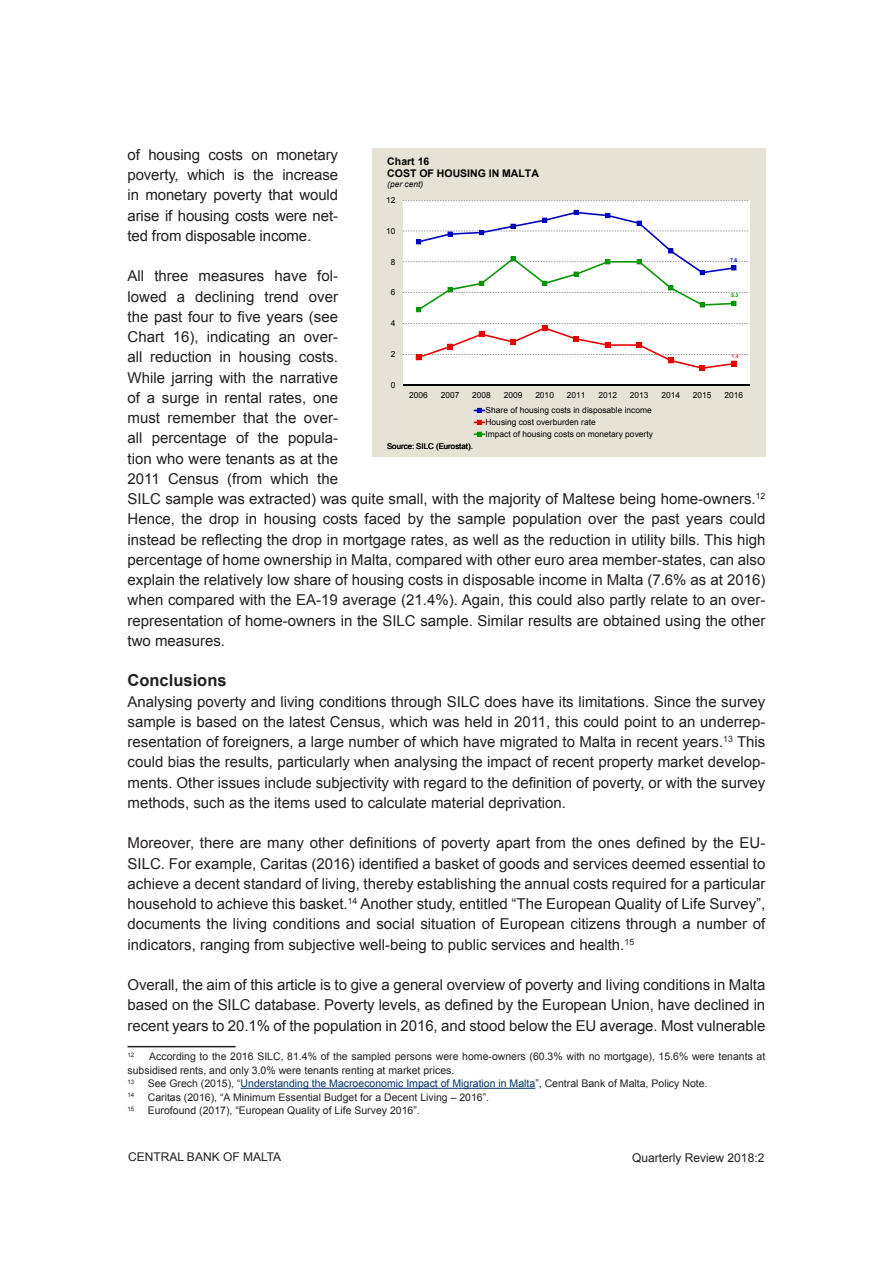
<style>
.page{position:relative;width:893px;height:1263px;background:#fff}
.page>*{position:absolute;margin:0;border:0;box-sizing:border-box;transform-origin:0 0}
.QR_Subhead_Level_1{font:700 16.5px "Arial";color:#231f20}
.QR_Normal_Text{font:15px/20.2px "Arial";color:#231f20;text-align:justify}
.t1{font:12px "Arial";color:#231f20}
.QR_Footnote{font:10.5px/13.5px "Arial";color:#231f20}
.QR_Footnote-2{font:10.5px "Arial";color:#036}
.t2{font:700 10.5px/12.1px "Arial";color:#000}
.t3{font:8.4px/11.9px "Arial";color:#000}
.t4{font:italic 8.4px "Arial";color:#000}
.t5{font:7.8px "Arial";letter-spacing:.005em;color:#000}
.QR_Footnote-3{font:6.15px "Arial";color:#231f20}
.t6{font:700 5.25px "Arial";color:#0000be}
.t7{font:700 5.25px "Arial";color:#c0504d}
.t8{font:700 5.25px "Arial";color:#009600}
.s1{color:#231f20}
</style>
<div class="page">
<hr style="left:128px;top:1046px;width:108px;height:1px;background:#231f20">
<hr style="left:241px;top:1088px;width:294px;height:1px;background:#036">
<div style="left:372px;top:149px;width:393px;height:308px;background:#e6e2d6"></div>
<div style="left:403px;top:200px;width:347px;height:185px;background:#fff"></div>
<svg style="left:403px;top:200px;width:347px;height:124px"></svg>
<hr style="left:403px;top:385px;width:347px;height:1px;background:#000">
<svg style="left:416px;top:325px;width:321px;height:46px"></svg>
<svg style="left:416px;top:210px;width:320px;height:102px"></svg>
<svg style="left:474px;top:408px;width:11px;height:5px"></svg>
<svg style="left:474px;top:420px;width:11px;height:5px"></svg>
<svg style="left:474px;top:432px;width:11px;height:5px"></svg>
<p class="QR_Normal_Text" style="left:128px;top:145px;width:212px">of housing costs on monetary poverty, which is the increase in monetary poverty that would arise if housing costs were net&shy;ted from disposable income.</p>
<p class="QR_Normal_Text" style="left:128px;top:266px;width:639px;text-align:left">All three measures have fol-<br>lowed a declining trend over<br>the past four to five years (see<br>Chart 16), indicating an over-<br>all reduction in housing costs.<br>While jarring with the narrative<br>of a surge in rental rates, one<br>must remember that the over-<br>all percentage of the popula-<br>tion who were tenants as at the<br>2011 Census (from which the<br>SILC sample was extracted) was quite small, with the majority of Maltese being home-owners.<sup>12<br></sup>Hence, the drop in housing costs faced by the sample population over the past years could instead be reflecting the drop in mortgage rates, as well as the reduction in utility bills. This high percentage of home ownership in Malta, compared with other euro area member-states, can also explain the relatively low share of housing costs in disposable income in Malta (7.6% as at 2016) when compared with the EA-19 average (21.4%). Again, this could also partly relate to an over&shy;representation of home-owners in the SILC sample. Similar results are obtained using the other two measures.</p>
<p class="QR_Subhead_Level_1" style="left:128px;top:669px;width:101px">Conclusions</p>
<p class="QR_Normal_Text" style="left:128px;top:691px;width:639px">Analysing poverty and living conditions through SILC does have its limitations. Since the survey sample is based on the latest Census, which was held in 2011, this could point to an underrep&shy;resentation of foreigners, a large number of which have migrated to Malta in recent years.<sup>13</sup> This could bias the results, particularly when analysing the impact of recent property market develop&shy;ments. Other issues include subjectivity with regard to the definition of poverty, or with the survey methods, such as the items used to calculate material deprivation.</p>
<p class="QR_Normal_Text" style="left:128px;top:833px;width:639px">Moreover, there are many other definitions of poverty apart from the ones defined by the EU-SILC. For example, Caritas (2016) identified a basket of goods and services deemed essential to achieve a decent standard of living, thereby establishing the annual costs required for a particular household to achieve this basket.<sup>14</sup> Another study, entitled “The European Quality of Life Survey”, documents the living conditions and social situation of European citizens through a number of indicators, ranging from subjective well-being to public services and health.<sup>15</sup></p>
<p class="QR_Normal_Text" style="left:128px;top:975px;width:639px">Overall, the aim of this article is to give a general overview of poverty and living conditions in Malta based on the SILC database. Poverty levels, as defined by the European Union, have declined in recent years to 20.1% of the population in 2016, and stood below the EU average. Most vulnerable</p>
<p class="QR_Footnote-3" style="left:128px;top:1050px;width:8px">12</p>
<p class="t2" style="left:387px;top:156px;width:153px">Chart 16<br>COST OF HOUSING IN MALTA</p>
<p class="t4" style="left:387px;top:179px;width:37px">(per cent)</p>
<p class="t3" style="left:386px;top:194px;width:11px">12</p>
<p class="t3" style="left:386px;top:225px;width:11px">10</p>
<p class="t6" style="left:730px;top:257px;width:9px">7.6</p>
<p class="t3" style="left:391px;top:256px;width:6px">8</p>
<p class="t3" style="left:391px;top:287px;width:6px">6</p>
<p class="t8" style="left:731px;top:292px;width:9px">5.3</p>
<p class="t3" style="left:391px;top:317px;width:6px">4</p>
<p class="t3" style="left:391px;top:348px;width:6px">2</p>
<p class="t7" style="left:731px;top:352px;width:9px">1.4</p>
<p class="t3" style="left:391px;top:379px;width:6px">0</p>
<p class="t3" style="left:409px;top:389px;width:20px">2006</p>
<p class="t3" style="left:441px;top:389px;width:20px">2007</p>
<p class="t3" style="left:472px;top:389px;width:20px">2008</p>
<p class="t3" style="left:504px;top:389px;width:20px">2009</p>
<p class="t3" style="left:535px;top:389px;width:20px">2010</p>
<p class="t3" style="left:567px;top:389px;width:20px">2011</p>
<p class="t3" style="left:598px;top:389px;width:20px">2012</p>
<p class="t3" style="left:630px;top:389px;width:20px">2013</p>
<p class="t3" style="left:661px;top:389px;width:20px">2014</p>
<p class="t3" style="left:693px;top:389px;width:20px">2015</p>
<p class="t3" style="left:724px;top:389px;width:20px">2016</p>
<p class="t3" style="left:486px;top:404px;width:169px">Share of housing costs in disposable income<br>Housing cost overburden rate<br>Impact of housing costs on monetary poverty</p>
<p class="t5" style="left:387px;top:442px;width:87px">Source: SILC (Eurostat).</p>
<p class="QR_Footnote" style="left:128px;top:1050px;width:639px;text-indent:22px">According to the 2016 SILC, 81.4% of the sampled persons were home-owners (60.3% with no mortgage), 15.6% were tenants at subsidised rents, and only 3.0% were tenants renting at market prices.</p>
<p class="QR_Footnote-3" style="left:128px;top:1077px;width:8px">13</p>
<p class="QR_Footnote-2" style="left:148px;top:1076px;width:561px"><span class="s1">See Grech (2015), “</span>Understanding the Macroeconomic Impact of Migration in Malta<span class="s1">”, Central Bank of Malta, Policy Note.</span></p>
<p class="QR_Footnote-3" style="left:128px;top:1091px;width:8px">14</p>
<p class="QR_Footnote" style="left:148px;top:1090px;width:343px">Caritas (2016), “A Minimum Essential Budget for a Decent Living – 2016”.</p>
<p class="QR_Footnote-3" style="left:128px;top:1104px;width:8px">15</p>
<p class="QR_Footnote" style="left:148px;top:1104px;width:273px">Eurofound (2017), “European Quality of Life Survey 2016”.</p>
<p class="t1" style="left:128px;top:1149px;width:155px">CENTRAL BANK OF MALTA</p>
<p class="t1" style="left:632px;top:1150px;width:134px">Quarterly Review 2018:2</p>
</div>
